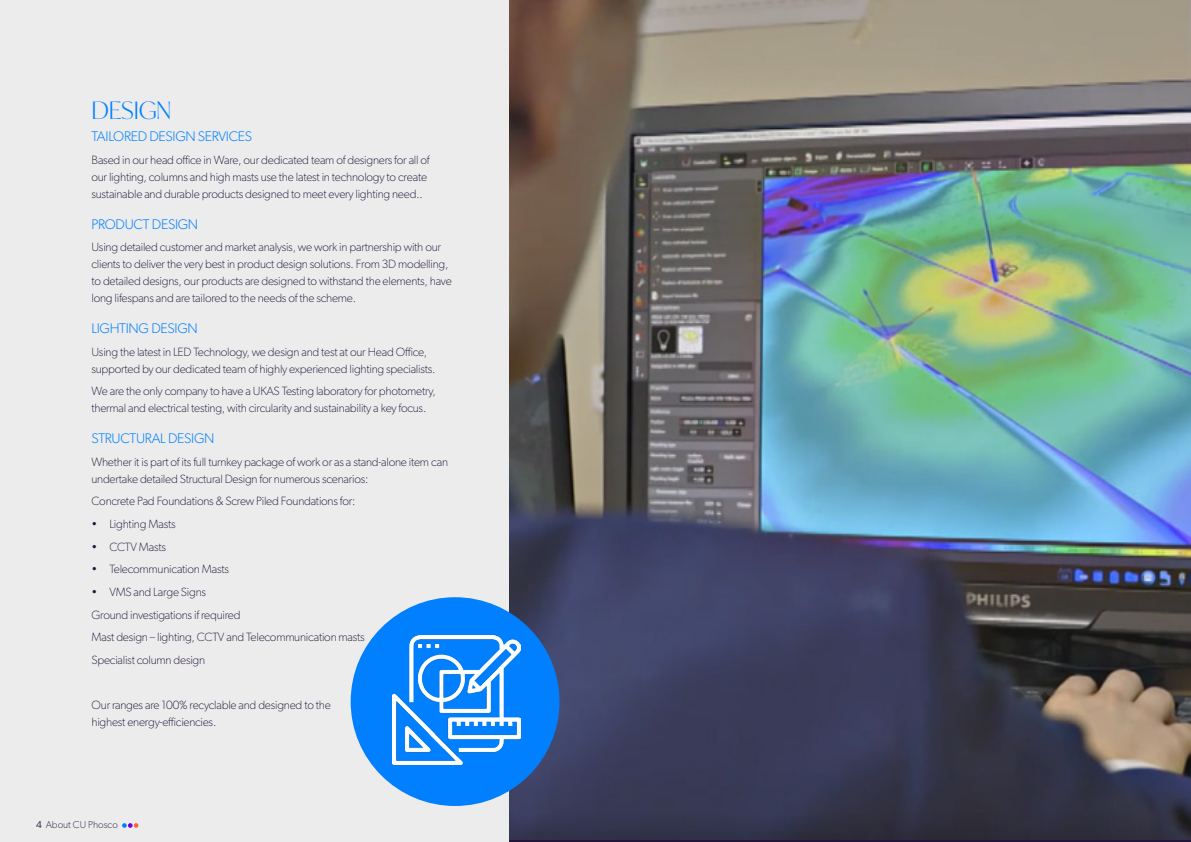
<style>
.page{position:relative;width:1191px;height:842px;background:#fff}
.page>*{position:absolute;margin:0;border:0;box-sizing:border-box;transform-origin:0 0}
.t1{font:300 24px "Ivy Mode";letter-spacing:-.01em;color:#0080fe}
.t2{font:300 14px "Gibson";letter-spacing:-.02em;color:#0080fe}
.t3{font:100 12px/17px "Gibson";letter-spacing:-.02em;color:#23163a}
.t4{font:100 10px "Gibson";color:#23163a}
.s1{font-weight:400}
</style>
<div class="page">
<div style="left:0;top:0;width:513px;height:842px;background:#ececec"></div>
<svg style="left:122px;top:823px;width:16px;height:5px"></svg>
<img style="left:509px;top:0;width:682px;height:839px">
<div style="left:351px;top:597px;width:208px;height:209px;background:#0080fe;border-radius:50%"></div>
<img style="left:392px;top:636px;width:128px;height:128px">
<h1 class="t1" style="left:92px;top:94px;width:82px">DESIGN</h1>
<p class="t2" style="left:91px;top:128px;width:162px">TAILORED DESIGN SERVICES</p>
<p class="t3" style="left:91px;top:151px;width:340px">Based in our head office in Ware, our dedicated team of designers for all of our lighting, columns and high masts use the latest in technology to create sustainable and durable products designed to meet every lighting need..</p>
<p class="t2" style="left:91px;top:215px;width:108px">PRODUCT DESIGN</p>
<p class="t3" style="left:91px;top:239px;width:362px">Using detailed customer and market analysis, we work in partnership with our clients to deliver the very best in product design solutions. From 3D modelling, to detailed designs, our products are designed to withstand the elements, have long lifespans and are tailored to the needs of the scheme.</p>
<p class="t2" style="left:91px;top:320px;width:108px">LIGHTING DESIGN</p>
<p class="t3" style="left:91px;top:343px;width:345px">Using the latest in LED Technology, we design and test at our Head Office, supported by our dedicated team of highly experienced lighting specialists.</p>
<p class="t3" style="left:91px;top:383px;width:346px">We are the only company to have a UKAS Testing laboratory for photometry, thermal and electrical testing, with circularity and sustainability a key focus.</p>
<p class="t2" style="left:91px;top:430px;width:124px">STRUCTURAL DESIGN</p>
<p class="t3" style="left:91px;top:453px;width:358px">Whether it is part of its full turnkey package of work or as a stand-alone item can undertake detailed Structural Design for numerous scenarios:</p>
<p class="t3" style="left:91px;top:493px;width:265px">Concrete Pad Foundations &amp; Screw Piled Foundations for:</p>
<p class="t3" style="left:91px;top:515px;width:86px">• Lighting Masts</p>
<p class="t3" style="left:91px;top:538px;width:76px">• CCTV Masts</p>
<p class="t3" style="left:91px;top:561px;width:139px">• Telecommunication Masts</p>
<p class="t3" style="left:91px;top:580px;width:275px;line-height:22.7px">• VMS and Large Signs<br>Ground investigations if required<br>Mast design – lighting, CCTV and Telecommunication masts Specialist column design</p>
<p class="t3" style="left:91px;top:697px;width:241px">Our ranges are 100% recyclable and designed to the highest energy-efficiencies.</p>
<p class="t4" style="left:36px;top:818px;width:83px"><span class="s1">4</span> About CU Phosco</p>
</div>
